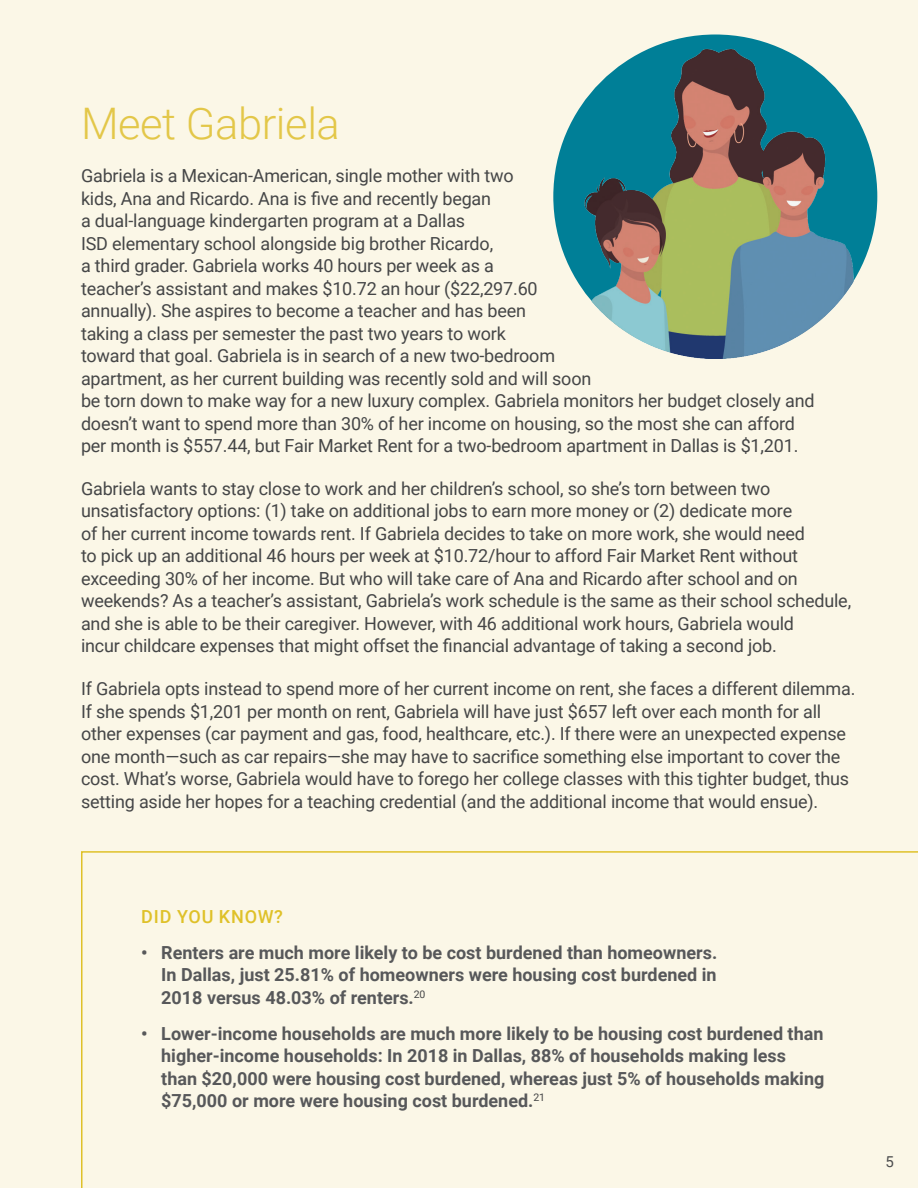
<style>
.page{position:relative;width:918px;height:1188px;background:#fbf7e7}
.page>*{position:absolute;margin:0;border:0;box-sizing:border-box;transform-origin:0 0}
.text{font:300 43.5px "Roboto";letter-spacing:-.01em;color:#e3c749}
.text-2{font:18px/22.5px "Roboto";letter-spacing:-.01em;color:#454647}
.subheader{font:700 18px/22.5px "Roboto";color:#57585a;text-align:justify}
.subheader-2{font:500 18px "Roboto";letter-spacing:.045em;color:#dfc129}
.text-3{font:15px "Roboto";color:#4b4c4d}
</style>
<div class="page">
<svg style="left:81px;top:851px;width:837px;height:337px"></svg>
<img style="left:553px;top:34px;width:325px;height:325px">
<p class="text" style="left:81px;top:93px;width:260px">Meet Gabriela</p>
<p class="text-2" style="left:81px;top:164px;width:735px">Gabriela is a Mexican-American, single mother with two<br>kids, Ana and Ricardo. Ana is five and recently began<br>a dual-language kindergarten program at a Dallas<br>ISD elementary school alongside big brother Ricardo,<br>a third grader. Gabriela works 40 hours per week as a<br>teacher’s assistant and makes $10.72 an hour ($22,297.60<br>annually). She aspires to become a teacher and has been<br>taking a class per semester the past two years to work<br>toward that goal. Gabriela is in search of a new two-bedroom<br>apartment, as her current building was recently sold and will soon<br>be torn down to make way for a new luxury complex. Gabriela monitors her budget closely and doesn’t want to spend more than 30% of her income on housing, so the most she can afford per month is $557.44, but Fair Market Rent for a two-bedroom apartment in Dallas is $1,201.</p>
<p class="text-2" style="left:81px;top:476px;width:772px">Gabriela wants to stay close to work and her children’s school, so she’s torn between two unsatisfactory options: (1) take on additional jobs to earn more money or (2) dedicate more<br>of her current income towards rent. If Gabriela decides to take on more work, she would need<br>to pick up an additional 46 hours per week at $10.72/hour to afford Fair Market Rent without exceeding 30% of her income. But who will take care of Ana and Ricardo after school and on weekends? As a teacher’s assistant, Gabriela’s work schedule is the same as their school schedule, and she is able to be their caregiver. However, with 46 additional work hours, Gabriela would<br>incur childcare expenses that might offset the financial advantage of taking a second job.</p>
<p class="text-2" style="left:81px;top:677px;width:776px">If Gabriela opts instead to spend more of her current income on rent, she faces a different dilemma.<br>If she spends $1,201 per month on rent, Gabriela will have just $657 left over each month for all other expenses (car payment and gas, food, healthcare, etc.). If there were an unexpected expense one month—such as car repairs—she may have to sacrifice something else important to cover the cost. What’s worse, Gabriela would have to forego her college classes with this tighter budget, thus setting aside her hopes for a teaching credential (and the additional income that would ensue).</p>
<p class="subheader-2" style="left:141px;top:903px;width:143px">DID YOU KNOW?</p>
<p class="subheader" style="left:161px;top:940px;width:557px;text-indent:-20px">• Renters are much more likely to be cost burdened than homeowners.<br>In Dallas, just 25.81% of homeowners were housing cost burdened in 2018 versus 48.03% of renters.<sup>20</sup></p>
<p class="subheader" style="left:161px;top:1021px;width:665px;text-align:left;text-indent:-20px">• Lower-income households are much more likely to be housing cost burdened than higher-income households: In 2018 in Dallas, 88% of households making less than $20,000 were housing cost burdened, whereas just 5% of households making $75,000 or more were housing cost burdened.<sup>21</sup></p>
<p class="text-3" style="left:886px;top:1151px;width:10px">5</p>
</div>
